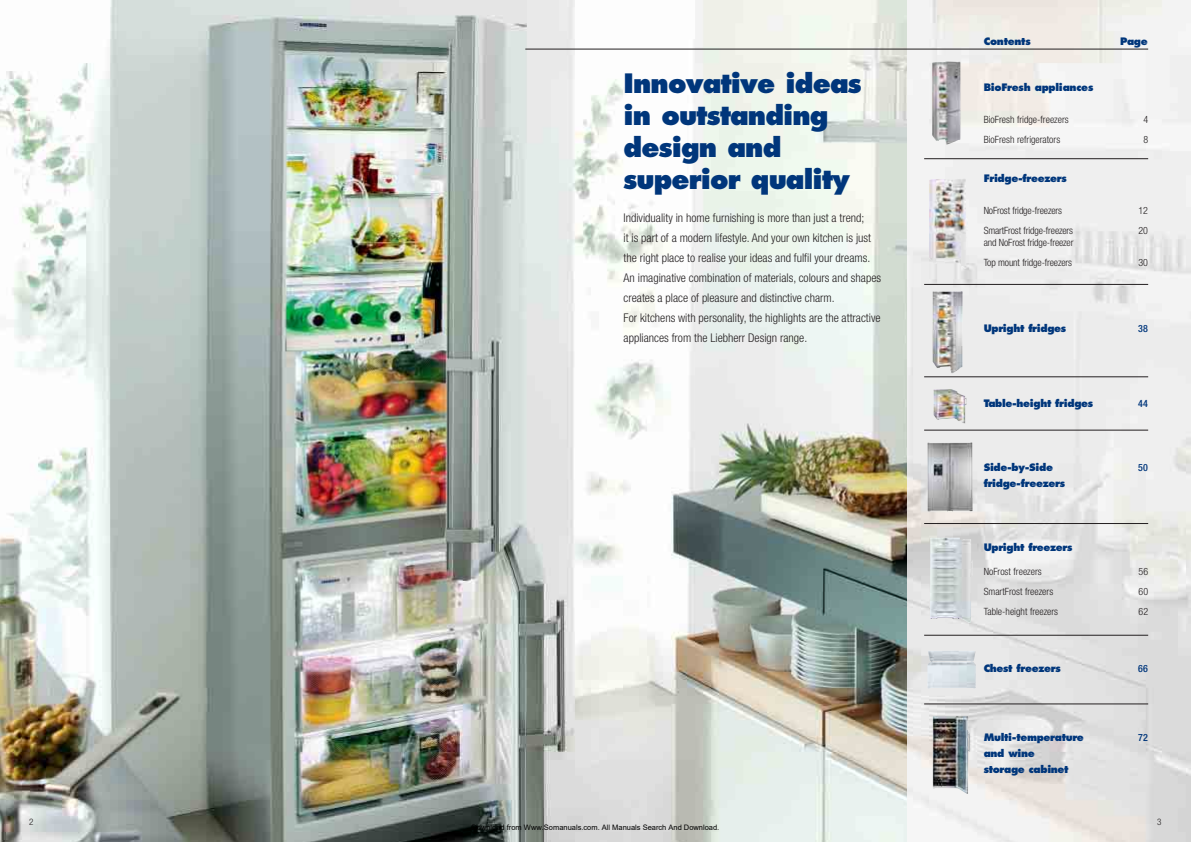
<style>
.page{position:relative;width:1191px;height:842px;background:#fff}
.page>*{position:absolute;margin:0;border:0;box-sizing:border-box;transform-origin:0 0}
.t1{font:800 26px/32px "Futura";letter-spacing:-.035em;color:#00367b}
.t2{font:300 condensed 12px/20px "Helvetica Neue";color:#231f20}
.t3{font:300 condensed 10px/20px "Helvetica Neue";color:#231f20}
.t4{font:800 10px/16px "Futura";letter-spacing:-.035em;color:#00367b}
.t5{font:500 condensed 10px "Helvetica Neue";color:#00367b}
.t6{font:300 condensed 9px "Helvetica Neue";color:#231f20}
.t7{font:7.5px "Arial";color:#000}
</style>
<div class="page">
<img style="left:0;top:1px;width:907px;height:841px">
<img style="left:907px;top:1px;width:283px;height:841px">
<hr style="left:525px;top:49px;width:623px;height:1px;background:#231f20">
<hr style="left:924px;top:158px;width:224px;height:1px;background:#231f20">
<hr style="left:924px;top:284px;width:224px;height:1px;background:#231f20">
<hr style="left:924px;top:430px;width:224px;height:1px;background:#231f20">
<hr style="left:924px;top:523px;width:224px;height:1px;background:#231f20">
<hr style="left:924px;top:635px;width:224px;height:1px;background:#231f20">
<hr style="left:924px;top:703px;width:224px;height:1px;background:#231f20">
<hr style="left:924px;top:376px;width:224px;height:1px;background:#231f20">
<img style="left:929px;top:178px;width:38px;height:91px">
<img style="left:930px;top:538px;width:42px;height:85px">
<img style="left:927px;top:650px;width:49px;height:39px">
<img style="left:927px;top:442px;width:45px;height:69px">
<img style="left:932px;top:291px;width:30px;height:82px">
<img style="left:932px;top:61px;width:28px;height:84px">
<img style="left:932px;top:716px;width:38px;height:78px">
<img style="left:933px;top:389px;width:33px;height:34px">
<h1 class="t1" style="left:623px;top:70px;width:240px">Innovative ideas in outstanding design and superior quality</h1>
<p class="t2" style="left:623px;top:209px;width:259px">Individuality in home furnishing is more than just a trend;<br>it is part of a modern lifestyle. And your own kitchen is just the right place to realise your ideas and fulfil your dreams.<br>An imaginative combination of materials, colours and shapes creates a place of pleasure and distinctive charm.<br>For kitchens with personality, the highlights are the attractive appliances from the Liebherr Design range.</p>
<p class="t4" style="left:983px;top:34px;width:48px">Contents</p>
<p class="t4" style="left:1120px;top:34px;width:29px">Page</p>
<p class="t4" style="left:983px;top:80px;width:111px">BioFresh appliances</p>
<p class="t3" style="left:983px;top:111px;width:86px">BioFresh fridge-freezers</p>
<p class="t3" style="left:1143px;top:111px;width:6px">4</p>
<p class="t3" style="left:983px;top:131px;width:78px">BioFresh refrigerators</p>
<p class="t3" style="left:1143px;top:131px;width:6px">8</p>
<p class="t4" style="left:983px;top:171px;width:84px">Fridge-freezers</p>
<p class="t3" style="left:983px;top:202px;width:80px">NoFrost fridge-freezers</p>
<p class="t3" style="left:1138px;top:202px;width:11px">12</p>
<p class="t3" style="left:983px;top:222px;width:91px">SmartFrost fridge-freezers</p>
<p class="t3" style="left:1138px;top:222px;width:11px">20</p>
<p class="t3" style="left:983px;top:234px;width:91px">and NoFrost fridge-freezer<br>Top mount fridge-freezers</p>
<p class="t3" style="left:1138px;top:254px;width:11px">30</p>
<p class="t4" style="left:983px;top:321px;width:84px">Upright fridges</p>
<p class="t5" style="left:1138px;top:325px;width:11px">38</p>
<p class="t4" style="left:983px;top:396px;width:111px">Table-height fridges</p>
<p class="t5" style="left:1138px;top:400px;width:11px">44</p>
<p class="t4" style="left:983px;top:460px;width:71px">Side-by-Side</p>
<p class="t5" style="left:1138px;top:464px;width:11px">50</p>
<p class="t4" style="left:983px;top:476px;width:83px">fridge-freezers</p>
<p class="t4" style="left:983px;top:540px;width:90px">Upright freezers</p>
<p class="t3" style="left:983px;top:563px;width:59px">NoFrost freezers</p>
<p class="t3" style="left:1138px;top:563px;width:11px">56</p>
<p class="t3" style="left:983px;top:583px;width:71px">SmartFrost freezers</p>
<p class="t3" style="left:1138px;top:583px;width:11px">60</p>
<p class="t3" style="left:983px;top:603px;width:76px">Table-height freezers</p>
<p class="t3" style="left:1138px;top:603px;width:11px">62</p>
<p class="t4" style="left:983px;top:661px;width:78px">Chest freezers</p>
<p class="t5" style="left:1138px;top:665px;width:11px">66</p>
<p class="t4" style="left:983px;top:730px;width:102px">Multi-temperature</p>
<p class="t5" style="left:1138px;top:734px;width:11px">72</p>
<p class="t4" style="left:983px;top:746px;width:86px">and wine storage cabinet</p>
<p class="t6" style="left:29px;top:818px;width:6px">2</p>
<p class="t6" style="left:1157px;top:818px;width:6px">3</p>
<p class="t7" style="left:471px;top:824px;width:249px">Download from Www.Somanuals.com. All Manuals Search And Download.</p>
</div>
